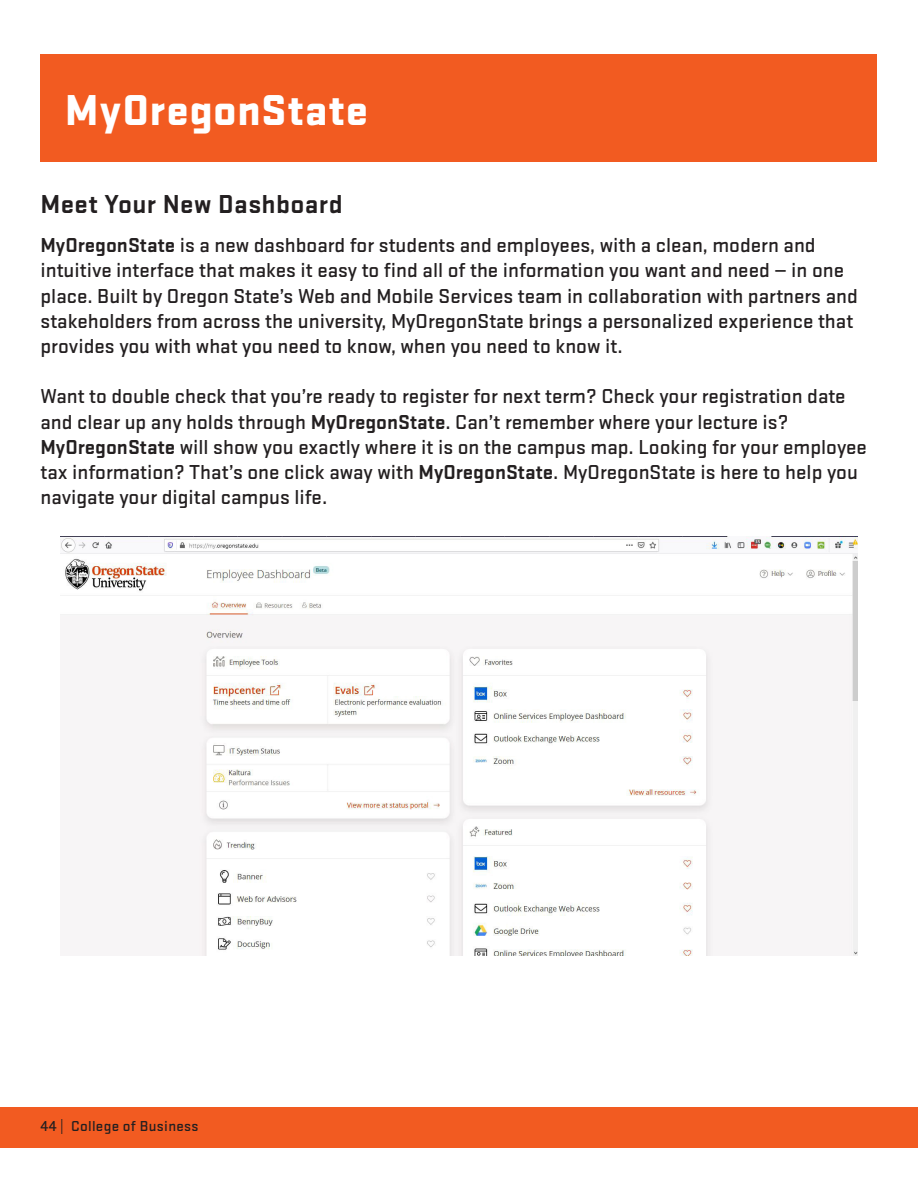
<style>
.page{position:relative;width:918px;height:1188px;background:#fff}
.page>*{position:absolute;margin:0;border:0;box-sizing:border-box;transform-origin:0 0}
.t1{font:900 45px "Stratum 2";letter-spacing:.02em;color:#fff}
.Body_Header{font:700 27px "Stratum 2";letter-spacing:.015em;color:#231f20}
.t2{font:500 21px/25.2px "Stratum 2";color:#231f20}
.t3{font:500 15px "Stratum 2";letter-spacing:.02em;color:#231f20}
.s1{font-weight:700}
</style>
<div class="page">
<div style="left:0;top:1107px;width:918px;height:41px;background:#f25b21"></div>
<div style="left:40px;top:54px;width:838px;height:108px;background:#f25b21"></div>
<img style="left:61px;top:536px;width:796px;height:419px">
<p class="t1" style="left:65px;top:77px;width:305px">MyOregonState</p>
<p class="Body_Header" style="left:40px;top:185px;width:304px">Meet Your New Dashboard</p>
<p class="t2" style="left:40px;top:232px;width:819px"><span class="s1">MyOregonState</span> is a new dashboard for students and employees, with a clean, modern and intuitive interface that makes it easy to find all of the information you want and need — in one place. Built by Oregon State’s Web and Mobile Services team in collaboration with partners and stakeholders from across the university, MyOregonState brings a personalized experience that provides you with what you need to know, when you need to know it.</p>
<p class="t2" style="left:40px;top:383px;width:807px">Want to double check that you’re ready to register for next term? Check your registration date and clear up any holds through <span class="s1">MyOregonState</span>. Can’t remember where your lecture is?</p>
<p class="t2" style="left:40px;top:433px;width:828px"><span class="s1">MyOregonState</span> will show you exactly where it is on the campus map. Looking for your employee tax information? That’s one click away with <span class="s1">MyOregonState</span>. MyOregonState is here to help you navigate your digital campus life.</p>
<p class="t3" style="left:40px;top:1116px;width:160px">44 | College of Business</p>
</div>
